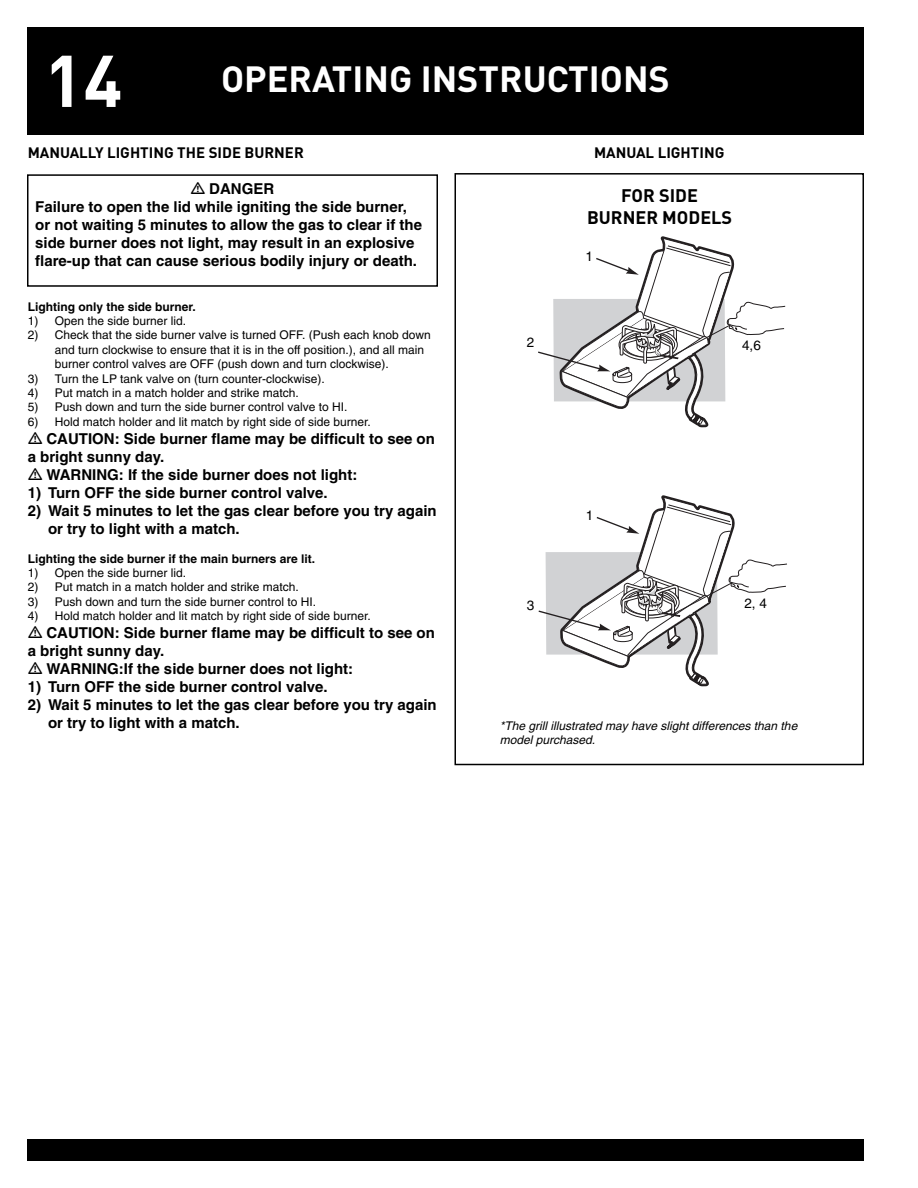
<style>
.page{position:relative;width:918px;height:1188px;background:#fff}
.page>*{position:absolute;margin:0;border:0;box-sizing:border-box;transform-origin:0 0}
.t1{font:72px "DI Nkerned";color:#fff}
.t2{font:36px "DI Nkerned";color:#fff}
.t3{font:18px/21.6px "DI Nkerned";color:#000;text-align:center}
.t4{font:700 15px/18px "Helvetica";color:#000}
.t5{font:15px "DI Nkerned";color:#000}
.t6{font:13.5px "Helvetica";color:#000}
.t7{font:12px/14.4px "Helvetica";color:#000}
.t8{font:700 12px "Helvetica";color:#000}
.t9{font:italic 12px/14.4px "Helvetica";color:#000}
</style>
<div class="page">
<div style="left:27px;top:27px;width:837px;height:108px;background:#000"></div>
<div style="left:27px;top:1139px;width:837px;height:22px;background:#000"></div>
<div style="left:454px;top:173px;width:410px;height:592px;border:2px solid #000"></div>
<svg style="left:538px;top:236px;width:247px;height:191px"></svg>
<svg style="left:538px;top:495px;width:249px;height:192px"></svg>
<div style="left:27px;top:174px;width:411px;height:113px;border:2px solid #000"></div>
<h1 class="t1" style="left:44px;top:56px;width:80px">14</h1>
<h2 class="t2" style="left:221px;top:66px;width:450px">OPERATING INSTRUCTIONS</h2>
<p class="t5" style="left:28px;top:148px;width:278px">MANUALLY LIGHTING THE SIDE BURNER</p>
<p class="t4" style="left:35px;top:181px;width:388px;text-indent:174px">DANGER<br>Failure to open the lid while igniting the side burner, or not waiting 5 minutes to allow the gas to clear if the side burner does not light, may result in an explosive flare-up that can cause serious bodily injury or death.</p>
<p class="t8" style="left:28px;top:302px;width:170px">Lighting only the side burner.</p>
<p class="t7" style="left:28px;top:315px;width:160px">1) Open the side burner lid.</p>
<p class="t7" style="left:55px;top:329px;width:378px;text-indent:-27px">2) Check that the side burner valve is turned OFF. (Push each knob down and turn clockwise to ensure that it is in the off position.), and all main burner control valves are OFF (push down and turn clockwise).</p>
<p class="t7" style="left:28px;top:372px;width:299px">3) Turn the LP tank valve on (turn counter-clockwise).</p>
<p class="t7" style="left:28px;top:387px;width:273px">4) Put match in a match holder and strike match.</p>
<p class="t7" style="left:28px;top:401px;width:321px">5) Push down and turn the side burner control valve to HI.</p>
<p class="t7" style="left:28px;top:416px;width:345px">6) Hold match holder and lit match by right side of side burner.</p>
<p class="t4" style="left:46px;top:431px;width:390px">CAUTION: Side burner flame may be difficult to see on</p>
<p class="t4" style="left:28px;top:449px;width:138px">a bright sunny day.</p>
<p class="t4" style="left:46px;top:467px;width:312px">WARNING: If the side burner does not light:</p>
<p class="t4" style="left:28px;top:485px;width:302px">1) Turn OFF the side burner control valve.</p>
<p class="t4" style="left:48px;top:503px;width:390px;text-indent:-20px">2) Wait 5 minutes to let the gas clear before you try again or try to light with a match.</p>
<p class="t8" style="left:28px;top:554px;width:289px">Lighting the side burner if the main burners are lit.</p>
<p class="t7" style="left:28px;top:567px;width:160px">1) Open the side burner lid.</p>
<p class="t7" style="left:28px;top:581px;width:273px">2) Put match in a match holder and strike match.</p>
<p class="t7" style="left:28px;top:595px;width:290px">3) Push down and turn the side burner control to HI.</p>
<p class="t7" style="left:28px;top:610px;width:345px">4) Hold match holder and lit match by right side of side burner.</p>
<p class="t4" style="left:46px;top:625px;width:390px">CAUTION: Side burner flame may be difficult to see on</p>
<p class="t4" style="left:28px;top:643px;width:138px">a bright sunny day.</p>
<p class="t4" style="left:46px;top:661px;width:308px">WARNING:If the side burner does not light:</p>
<p class="t4" style="left:28px;top:679px;width:302px">1) Turn OFF the side burner control valve.</p>
<p class="t4" style="left:48px;top:697px;width:390px;text-indent:-20px">2) Wait 5 minutes to let the gas clear before you try again or try to light with a match.</p>
<p class="t5" style="left:594px;top:148px;width:132px">MANUAL LIGHTING</p>
<p class="t3" style="left:587px;top:187px;width:147px">FOR SIDE<br>BURNER MODELS</p>
<p class="t6" style="left:527px;top:337px;width:9px">2</p>
<p class="t6" style="left:585px;top:252px;width:9px">1</p>
<p class="t6" style="left:586px;top:511px;width:9px">1</p>
<p class="t6" style="left:742px;top:340px;width:20px">4,6</p>
<p class="t6" style="left:527px;top:601px;width:9px">3</p>
<p class="t6" style="left:744px;top:598px;width:24px">2, 4</p>
<p class="t9" style="left:500px;top:720px;width:299px">*The grill illustrated may have slight differences than the model purchased.</p>
</div>
